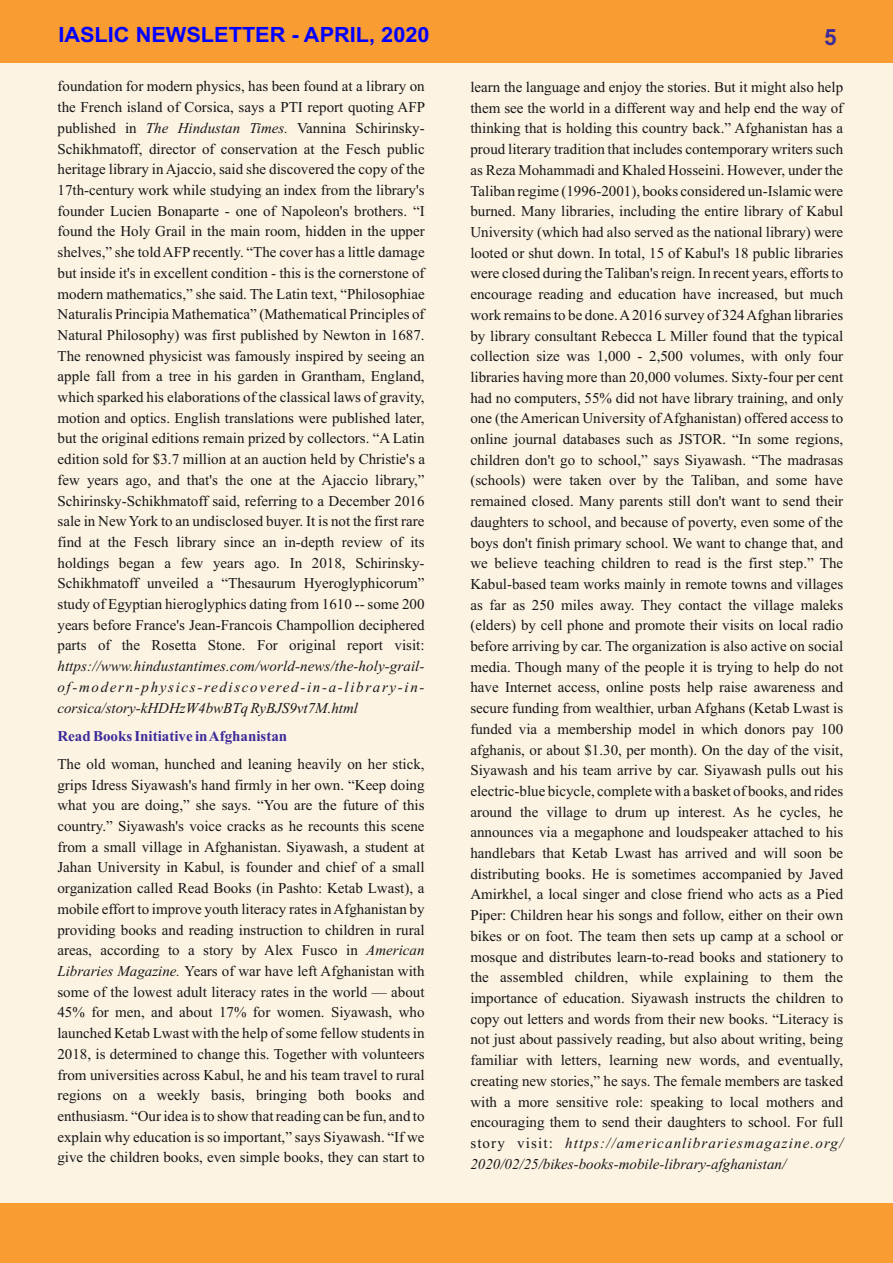
<style>
.page{position:relative;width:893px;height:1263px;background:#fff}
.page>*{position:absolute;margin:0;border:0;box-sizing:border-box;transform-origin:0 0}
.t1{font:700 22.5px "Arial";color:#3c2b99}
.t2{font:700 21px "Arial";color:#00f;scale:1.04 1}
.t3{font:15px/20.7px "Times New Roman";color:#151616;text-align:justify}
.t4{font:italic 15px/20.7px "Times New Roman";color:#151616;text-align:justify}
.t5{font:700 15px "Times New Roman";color:#3c2b99}
.s1{font-style:italic}
</style>
<div class="page">
<div style="left:0;top:63px;width:893px;height:1193px;background:#fdf3e3"></div>
<div style="left:0;top:0;width:893px;height:63px;background:#f99c32"></div>
<div style="left:0;top:1202px;width:893px;height:60px;background:#f99c32"></div>
<h2 class="t2" style="left:58px;top:27px;width:358px">IASLIC NEWSLETTER - APRIL, 2020</h2>
<h1 class="t1" style="left:824px;top:28px;width:14px">5</h1>
<p class="t3" style="left:57px;top:78px;width:369px">foundation for modern physics, has been found at a library on the French island of Corsica, says a PTI report quoting AFP published in <span class="s1">The Hindustan Times.</span> Vannina Schirinsky-Schikhmatoff, director of conservation at the Fesch public heritage library in Ajaccio, said she discovered the copy of the 17th-century work while studying an index from the library's founder Lucien Bonaparte - one of Napoleon's brothers. “I found the Holy Grail in the main room, hidden in the upper shelves,” she told AFPrecently. “The cover has a little damage but inside it's in excellent condition - this is the cornerstone of modern mathematics,” she said. The Latin text, “Philosophiae Naturalis Principia Mathematica” (Mathematical Principles of Natural Philosophy) was first published by Newton in 1687.<br>The renowned physicist was famously inspired by seeing an apple fall from a tree in his garden in Grantham, England, which sparked his elaborations of the classical laws of gravity, motion and optics. English translations were published later, but the original editions remain prized by collectors. “A Latin edition sold for $3.7 million at an auction held by Christie's a few years ago, and that's the one at the Ajaccio library,” Schirinsky-Schikhmatoff said, referring to a December 2016 sale in New York to an undisclosed buyer. It is not the first rare find at the Fesch library since an in-depth review of its holdings began a few years ago. In 2018, Schirinsky-Schikhmatoff unveiled a “Thesaurum Hyeroglyphicorum” study of Egyptian hieroglyphics dating from 1610 -- some 200 years before France's Jean-Francois Champollion deciphered parts of the Rosetta Stone. For original report visit:</p>
<p class="t4" style="left:57px;top:657px;width:369px">https://www.hindustantimes.com/world-news/the-holy-grail&shy;of-modern-physics-rediscovered-in-a-library-in&shy;corsica/story-kHDHzW4bwBTq RyBJS9vt7M.html</p>
<p class="t5" style="left:57px;top:731px;width:231px">Read Books Initiative in Afghanistan</p>
<p class="t3" style="left:57px;top:755px;width:369px">The old woman, hunched and leaning heavily on her stick, grips Idress Siyawash's hand firmly in her own. “Keep doing what you are doing,” she says. “You are the future of this country.” Siyawash's voice cracks as he recounts this scene from a small village in Afghanistan. Siyawash, a student at Jahan University in Kabul, is founder and chief of a small organization called Read Books (in Pashto: Ketab Lwast), a mobile effort to improve youth literacy rates in Afghanistan by providing books and reading instruction to children in rural areas, according to a story by Alex Fusco in <span class="s1">American Libraries Magazine.</span> Years of war have left Afghanistan with some of the lowest adult literacy rates in the world — about 45% for men, and about 17% for women. Siyawash, who launched Ketab Lwast with the help of some fellow students in 2018, is determined to change this. Together with volunteers from universities across Kabul, he and his team travel to rural regions on a weekly basis, bringing both books and enthusiasm. “Our idea is to show that reading can be fun, and to explain why education is so important,” says Siyawash. “If we give the children books, even simple books, they can start to</p>
<p class="t3" style="left:470px;top:78px;width:375px">learn the language and enjoy the stories. But it might also help them see the world in a different way and help end the way of thinking that is holding this country back.” Afghanistan has a proud literary tradition that includes contemporary writers such as Reza Mohammadi and Khaled Hosseini. However, under the Taliban regime (1996-2001), books considered un-Islamic were burned. Many libraries, including the entire library of Kabul University (which had also served as the national library) were looted or shut down. In total, 15 of Kabul's 18 public libraries were closed during the Taliban's reign. In recent years, efforts to encourage reading and education have increased, but much work remains to be done. A 2016 survey of 324 Afghan libraries by library consultant Rebecca L Miller found that the typical collection size was 1,000 - 2,500 volumes, with only four libraries having more than 20,000 volumes. Sixty-four per cent had no computers, 55% did not have library training, and only one (the American University of Afghanistan) offered access to online journal databases such as JSTOR. “In some regions, children don't go to school,” says Siyawash. “The madrasas (schools) were taken over by the Taliban, and some have remained closed. Many parents still don't want to send their daughters to school, and because of poverty, even some of the boys don't finish primary school. We want to change that, and we believe teaching children to read is the first step.” The Kabul-based team works mainly in remote towns and villages as far as 250 miles away. They contact the village maleks (elders) by cell phone and promote their visits on local radio before arriving by car. The organization is also active on social media. Though many of the people it is trying to help do not have Internet access, online posts help raise awareness and secure funding from wealthier, urban Afghans (Ketab Lwast is funded via a membership model in which donors pay 100 afghanis, or about $1.30, per month). On the day of the visit, Siyawash and his team arrive by car. Siyawash pulls out his electric-blue bicycle, complete with a basket of books, and rides around the village to drum up interest. As he cycles, he announces via a megaphone and loudspeaker attached to his handlebars that Ketab Lwast has arrived and will soon be distributing books. He is sometimes accompanied by Javed Amirkhel, a local singer and close friend who acts as a Pied Piper: Children hear his songs and follow, either on their own bikes or on foot. The team then sets up camp at a school or mosque and distributes learn-to-read books and stationery to the assembled children, while explaining to them the importance of education. Siyawash instructs the children to copy out letters and words from their new books. “Literacy is not just about passively reading, but also about writing, being familiar with letters, learning new words, and eventually, creating new stories,” he says. The female members are tasked with a more sensitive role: speaking to local mothers and encouraging them to send their daughters to school. For full story visit:</p>
<p class="t4" style="left:470px;top:1134px;width:374px;text-indent:95px">https://americanlibrariesmagazine.org/<br>2020/02/25/bikes-books-mobile-library-afghanistan/</p>
</div>
